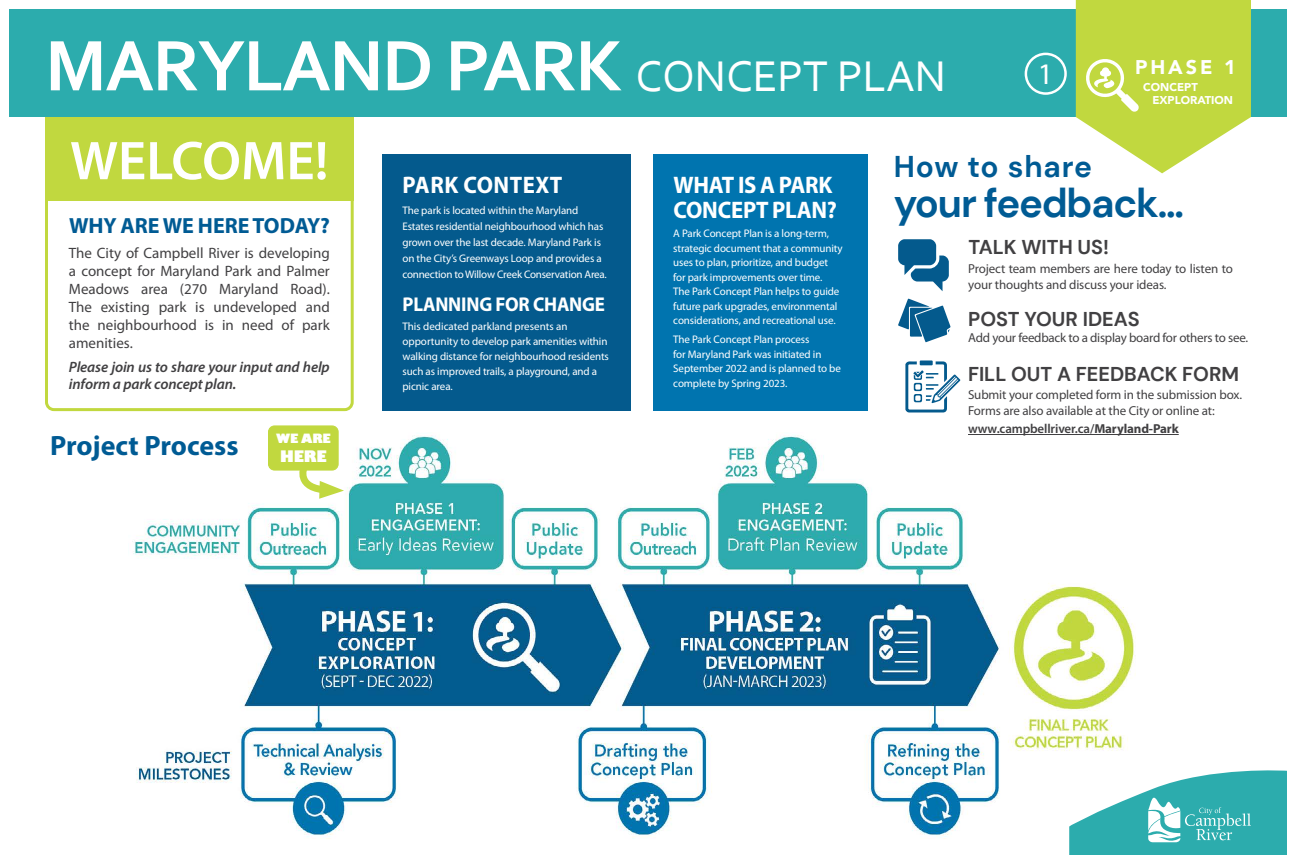
<style>
.page{position:relative;width:1296px;height:864px;background:#fff}
.page>*{position:absolute;margin:0;border:0;box-sizing:border-box;transform-origin:0 0}
.t1{font:700 75px "Corbel";letter-spacing:-.025em;color:#fff}
.t2{font:600 55px "Myriad Pro";color:#fff}
.t3{font:45px "Corbel";color:#fff}
.t4{font:700 40px "DM Sans";letter-spacing:-.03em;color:#005b94}
.t5{font:700 30px "DM Sans";letter-spacing:.03em;color:#005b94}
.t6{font:30px "Myriad Pro";color:#fff}
.t7{font:700 28px "Myriad Pro";color:#005b94}
.t8{font:700 24px/25px "Myriad Pro";letter-spacing:-.01em;color:#fff;scale:.95 1}
.t9{font:700 24px "Myriad Pro";letter-spacing:.02em;color:#fff;scale:.95 1}
.t10{font:700 22px "Myriad Pro";color:#005b94}
.t11{font:700 20px "DM Sans";color:#414042}
.t12{font:700 20px "Myriad Pro";letter-spacing:-.01em;color:#fff;scale:.95 1}
.t13{font:900 19.7px "Avenir LT Std";letter-spacing:.15em;color:#fff}
.t14{font:800 15.5px "Gill Sans";color:#fff;scale:.92 1}
.t15{font:15px/18px "Myriad Pro";color:#414042;text-align:justify}
.t16{font:italic 600 15px/17px "Myriad Pro";letter-spacing:-.01em;color:#414042}
.t17{font:13px/16px "Myriad Pro";letter-spacing:-.01em;color:#414042}
.t18{font:600 13px "Myriad Pro";letter-spacing:-.01em;color:#414042}
.t19{font:800 12.5px "Gill Sans";color:#fff;scale:.92 1}
.t20{font:900 11.25px/13.5px "Avenir LT Std";color:#fff}
.t21{font:11px/14.5px "Myriad Pro";letter-spacing:-.01em;color:#fff}
.s1{font-weight:700}
</style>
<div class="page">
<svg style="left:45px;top:200px;width:309px;height:212px"></svg>
<img style="left:133px;top:432px;width:1003px;height:407px">
<svg style="left:905px;top:360px;width:55px;height:53px"></svg>
<svg style="left:898px;top:298px;width:53px;height:44px"></svg>
<svg style="left:898px;top:239px;width:51px;height:52px"></svg>
<hr style="left:968px;top:434px;width:211px;height:1px;background:#414042">
<div style="left:45px;top:117px;width:309px;height:83px;background:#c1d83f"></div>
<div style="left:653px;top:155px;width:214px;height:256px;background:#0074af"></div>
<div style="left:382px;top:155px;width:249px;height:256px;background:#045a8d"></div>
<div style="left:269px;top:426px;width:69px;height:44px;background:#c1d83f;border-radius:6px"></div>
<div style="left:268px;top:426px;width:70px;height:44px;border:1px solid #c1d83f;border-radius:6px"></div>
<svg style="left:295px;top:460px;width:49px;height:39px"></svg>
<div style="left:9px;top:9px;width:1278px;height:108px;background:#2cacad"></div>
<svg style="left:1069px;top:766px;width:218px;height:89px"></svg>
<svg style="left:1076px;top:0;width:175px;height:173px"></svg>
<div style="left:1025px;top:53px;width:42px;height:42px;border:2px solid #fff;border-radius:50%"></div>
<h1 class="t1" style="left:45px;top:19px;width:579px">MARYLAND PARK</h1>
<h2 class="t2" style="left:70px;top:126px;width:260px">WELCOME!</h2>
<h3 class="t10" style="left:69px;top:212px;width:262px">WHY ARE WE HERE TODAY?</h3>
<h3 class="t15" style="left:69px;top:244px;width:263px">The City of Campbell River is developing a concept for Maryland Park and Palmer Meadows area (270 Maryland Road).<br>The existing park is undeveloped and the neighbourhood is in need of park amenities.</h3>
<h3 class="t16" style="left:69px;top:358px;width:262px">Please join us to share your input and help inform a park concept plan.</h3>
<h3 class="t7" style="left:50px;top:428px;width:190px">Project Process</h3>
<p class="t19" style="left:276px;top:431px;width:61px">WE ARE</p>
<h3 class="t14" style="left:280px;top:446px;width:52px">HERE</h3>
<h3 class="t9" style="left:403px;top:169px;width:170px">PARK CONTEXT</h3>
<p class="t21" style="left:402px;top:202px;width:206px;line-height:16px">The park is located within the Maryland Estates residential neighbourhood which has grown over the last decade. Maryland Park is on the City’s Greenways Loop and provides a connection to Willow Creek Conservation Area.</p>
<h3 class="t12" style="left:403px;top:291px;width:215px">PLANNING FOR CHANGE</h3>
<p class="t21" style="left:402px;top:319px;width:208px;line-height:15px">This dedicated parkland presents an opportunity to develop park amenities within walking distance for neighbourhood residents such as improved trails, a playground, and a picnic area.</p>
<h3 class="t3" style="left:636px;top:48px;width:312px">CONCEPT PLAN</h3>
<h3 class="t6" style="left:1038px;top:55px;width:17px">1</h3>
<h3 class="t13" style="left:1135px;top:55px;width:102px">PHASE 1</h3>
<p class="t20" style="left:1152px;top:80px;width:82px;text-indent:-9px">CONCEPT<br>EXPLORATION</p>
<h3 class="t8" style="left:673px;top:172px;width:174px">WHAT IS A PARK<br>CONCEPT PLAN?</h3>
<p class="t21" style="left:673px;top:226px;width:171px">A Park Concept Plan is a long-term, strategic document that a community uses to plan, prioritize, and budget for park improvements over time.<br>The Park Concept Plan helps to guide future park upgrades, environmental considerations, and recreational use.</p>
<p class="t21" style="left:673px;top:332px;width:169px">The Park Concept Plan process<br>for Maryland Park was initiated in<br>September 2022 and is planned to be complete by Spring 2023.</p>
<h3 class="t5" style="left:894px;top:148px;width:200px">How to share</h3>
<h3 class="t4" style="left:894px;top:178px;width:292px">your feedback...</h3>
<h3 class="t11" style="left:968px;top:235px;width:142px">TALK WITH US!</h3>
<p class="t17" style="left:968px;top:260px;width:266px">Project team members are here today to listen to your thoughts and discuss your ideas.</p>
<h3 class="t11" style="left:968px;top:306px;width:173px">POST YOUR IDEAS</h3>
<p class="t17" style="left:968px;top:329px;width:281px">Add your feedback to a display board for others to see.</p>
<h3 class="t11" style="left:968px;top:361px;width:273px">FILL OUT A FEEDBACK FORM</h3>
<p class="t17" style="left:968px;top:386px;width:276px">Submit your completed form in the submission box.<br>Forms are also available at the City or online at:</p>
<p class="t18" style="left:968px;top:421px;width:212px">www.campbellriver.ca/<span class="s1">Maryland-Park</span></p>
</div>
